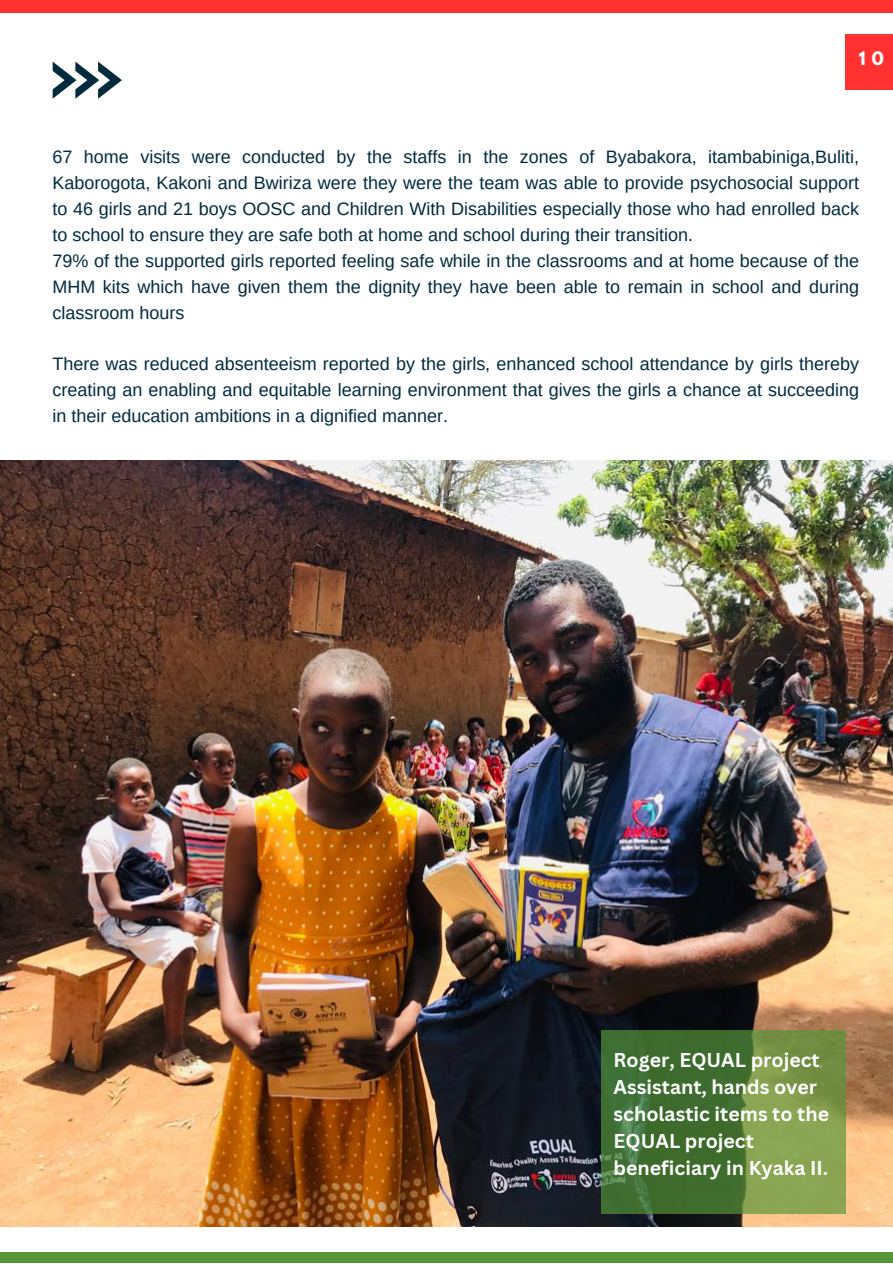
<style>
.page{position:relative;width:893px;height:1264px;background:#fff}
.page>*{position:absolute;margin:0;border:0;box-sizing:border-box;transform-origin:0 0}
.t1{font:700 19.5px/27px "Canva Sans";color:#fff}
.t2{font:18px/25.8px "Arimo";color:#022a3d;text-align:justify}
.t3{font:700 16.5px "League Spartan";color:#fff}
</style>
<div class="page">
<svg style="left:53px;top:62px;width:69px;height:37px"></svg>
<div style="left:0;top:0;width:892px;height:12px;background:#ff3131"></div>
<div style="left:845px;top:34px;width:47px;height:55px;background:#ff3131"></div>
<img style="left:0;top:460px;width:892px;height:766px">
<svg style="left:600px;top:1030px;width:245px;height:183px;background:#5a813c"></svg>
<div style="left:0;top:1251px;width:892px;height:11px;background:#569639"></div>
<p class="t3" style="left:858px;top:51px;width:27px">1 0</p>
<p class="t2" style="left:52px;top:144px;width:808px">67 home visits were conducted by the staffs in the zones of Byabakora, itambabiniga,Buliti, Kaborogota, Kakoni and Bwiriza were they were the team was able to provide psychosocial support to 46 girls and 21 boys OOSC and Children With Disabilities especially those who had enrolled back to school to ensure they are safe both at home and school during their transition.</p>
<p class="t2" style="left:52px;top:248px;width:808px">79% of the supported girls reported feeling safe while in the classrooms and at home because of the MHM kits which have given them the dignity they have been able to remain in school and during classroom hours</p>
<p class="t2" style="left:52px;top:351px;width:808px">There was reduced absenteeism reported by the girls, enhanced school attendance by girls thereby creating an enabling and equitable learning environment that gives the girls a chance at succeeding in their education ambitions in a dignified manner.</p>
<p class="t1" style="left:613px;top:1045px;width:217px">Roger, EQUAL project<br>Assistant, hands over scholastic items to the<br>EQUAL project beneficiary in Kyaka II.</p>
</div>
